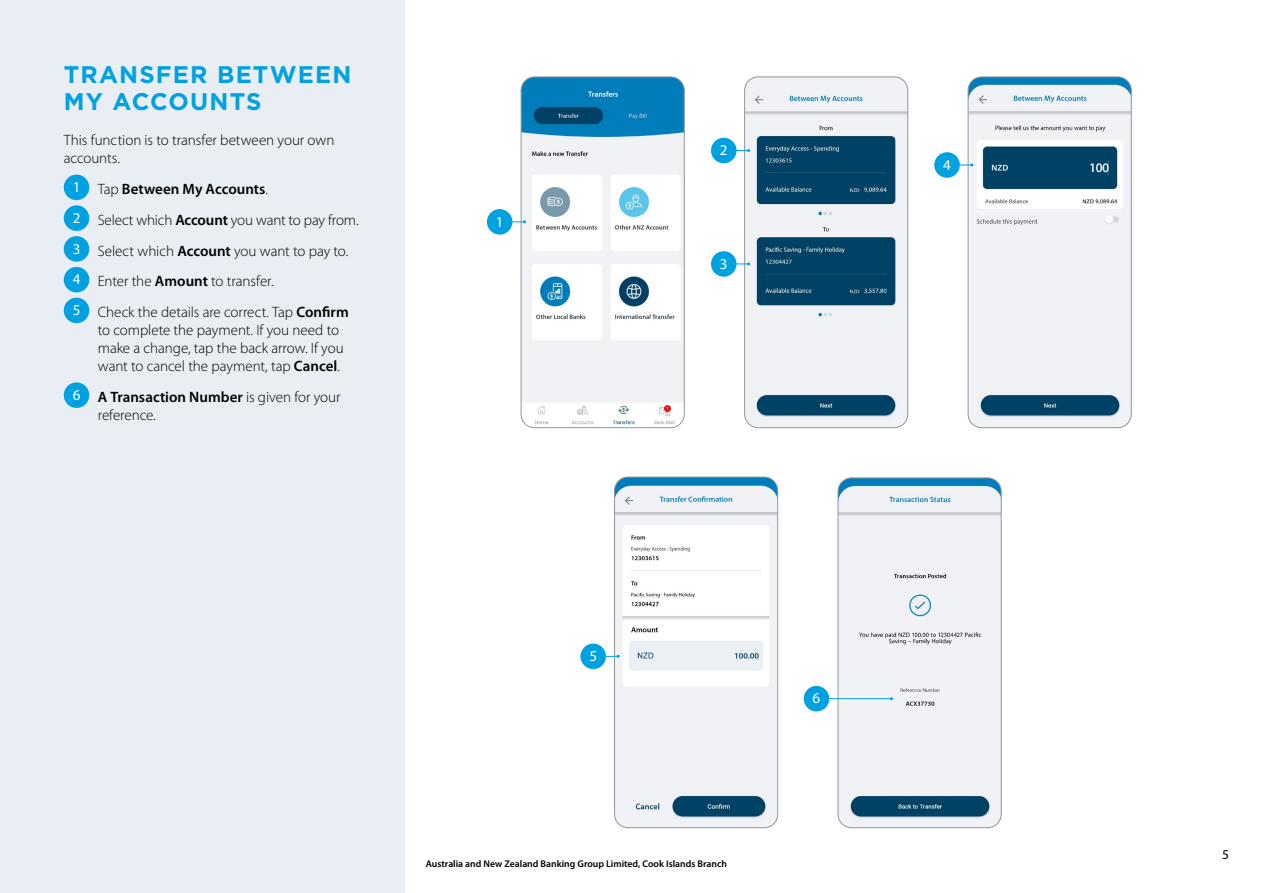
<style>
.page{position:relative;width:1263px;height:893px;background:#fff}
.page>*{position:absolute;margin:0;border:0;box-sizing:border-box;transform-origin:0 0}
._15_Broch_Head_1_A4{font:700 24px/27px "Gotham";letter-spacing:.05em;color:#00a1e0}
.Body_10_12{font:300 15px/18px "Myriad Pro";letter-spacing:-.005em;color:#000}
.Body_10_12-2{font:600 15px "Myriad Pro";color:#000}
.Body_10_12-3{font:15px "Myriad Pro";color:#fff}
.t1{font:13.5px "Myriad Pro";color:#000}
.t2{font:600 9.75px "Myriad Pro";color:#000}
.s1{font-weight:300}
.s2{font-weight:600}
</style>
<div class="page">
<div style="left:0;top:0;width:404px;height:893px;background:#e8eef3"></div>
<div style="left:64px;top:175px;width:25px;height:25px;background:#00a1e0;border-radius:50%"></div>
<div style="left:64px;top:205px;width:25px;height:26px;background:#00a1e0;border-radius:50%"></div>
<div style="left:64px;top:236px;width:25px;height:26px;background:#00a1e0;border-radius:50%"></div>
<div style="left:64px;top:267px;width:25px;height:25px;background:#00a1e0;border-radius:50%"></div>
<div style="left:64px;top:298px;width:25px;height:25px;background:#00a1e0;border-radius:50%"></div>
<div style="left:64px;top:382px;width:25px;height:26px;background:#00a1e0;border-radius:50%"></div>
<img style="left:521px;top:77px;width:162px;height:351px">
<div style="left:521px;top:77px;width:164px;height:351px;border:1px solid #939598;border-radius:14px"></div>
<img style="left:746px;top:91px;width:162px;height:337px">
<div style="left:745px;top:77px;width:163px;height:14px;background:#f1f2f6"></div>
<div style="left:744px;top:77px;width:164px;height:351px;border:1px solid #939598;border-radius:14px"></div>
<img style="left:968px;top:77px;width:162px;height:351px">
<div style="left:968px;top:77px;width:164px;height:351px;border:1px solid #939598;border-radius:14px"></div>
<img style="left:614px;top:477px;width:164px;height:351px">
<div style="left:614px;top:477px;width:164px;height:351px;border:1px solid #939598;border-radius:14px"></div>
<img style="left:838px;top:479px;width:163px;height:349px">
<div style="left:838px;top:477px;width:163px;height:351px;border:1px solid #939598;border-radius:14px"></div>
<svg style="left:512px;top:220px;width:14px;height:3px"></svg>
<div style="left:487px;top:209px;width:25px;height:26px;background:#00a1e0;border-radius:50%"></div>
<svg style="left:960px;top:163px;width:13px;height:3px"></svg>
<div style="left:934px;top:152px;width:26px;height:26px;background:#00a1e0;border-radius:50%"></div>
<svg style="left:606px;top:655px;width:14px;height:3px"></svg>
<div style="left:580px;top:644px;width:26px;height:25px;background:#00a1e0;border-radius:50%"></div>
<hr style="left:827px;top:698px;width:64px;height:1px;background:#00a1e0">
<div style="left:804px;top:686px;width:25px;height:25px;background:#00a1e0;border-radius:50%"></div>
<svg style="left:736px;top:149px;width:14px;height:3px"></svg>
<div style="left:711px;top:138px;width:25px;height:25px;background:#00a1e0;border-radius:50%"></div>
<svg style="left:736px;top:262px;width:14px;height:3px"></svg>
<div style="left:711px;top:251px;width:25px;height:26px;background:#00a1e0;border-radius:50%"></div>
<p class="_15_Broch_Head_1_A4" style="left:64px;top:61px;width:289px">TRANSFER BETWEEN<br>MY ACCOUNTS</p>
<p class="Body_10_12" style="left:64px;top:131px;width:272px">This function is to transfer between your own accounts.</p>
<p class="Body_10_12-3" style="left:73px;top:178px;width:9px">1</p>
<p class="Body_10_12-2" style="left:98px;top:180px;width:172px"><span class="s1">Tap</span> Between My Accounts<span class="s1">.</span></p>
<p class="Body_10_12-3" style="left:73px;top:209px;width:9px">2</p>
<p class="Body_10_12" style="left:98px;top:211px;width:262px">Select which <span class="s2">Account</span> you want to pay from.</p>
<p class="Body_10_12-3" style="left:73px;top:239px;width:9px">3</p>
<p class="Body_10_12" style="left:98px;top:242px;width:252px">Select which <span class="s2">Account</span> you want to pay to.</p>
<p class="Body_10_12-3" style="left:73px;top:270px;width:9px">4</p>
<p class="Body_10_12" style="left:98px;top:272px;width:177px">Enter the <span class="s2">Amount</span> to transfer.</p>
<p class="Body_10_12-3" style="left:73px;top:301px;width:9px">5</p>
<p class="Body_10_12" style="left:98px;top:303px;width:252px">Check the details are correct. Tap <span class="s2">Confirm </span>to complete the payment. If you need to make a change, tap the back arrow. If you want to cancel the payment, tap <span class="s2">Cancel</span>.</p>
<p class="Body_10_12-3" style="left:73px;top:386px;width:9px">6</p>
<p class="Body_10_12" style="left:98px;top:388px;width:244px"><span class="s2">A Transaction Number</span> is given for your reference.</p>
<p class="Body_10_12-3" style="left:496px;top:212px;width:9px">1</p>
<p class="Body_10_12-3" style="left:720px;top:141px;width:9px">2</p>
<p class="Body_10_12-3" style="left:720px;top:254px;width:9px">3</p>
<p class="Body_10_12-3" style="left:589px;top:647px;width:9px">5</p>
<p class="t2" style="left:426px;top:858px;width:303px">Australia and New Zealand Banking Group Limited, Cook Islands Branch</p>
<p class="Body_10_12-3" style="left:813px;top:689px;width:9px">6</p>
<p class="Body_10_12-3" style="left:943px;top:155px;width:9px">4</p>
<p class="t1" style="left:1222px;top:846px;width:8px">5</p>
</div>
